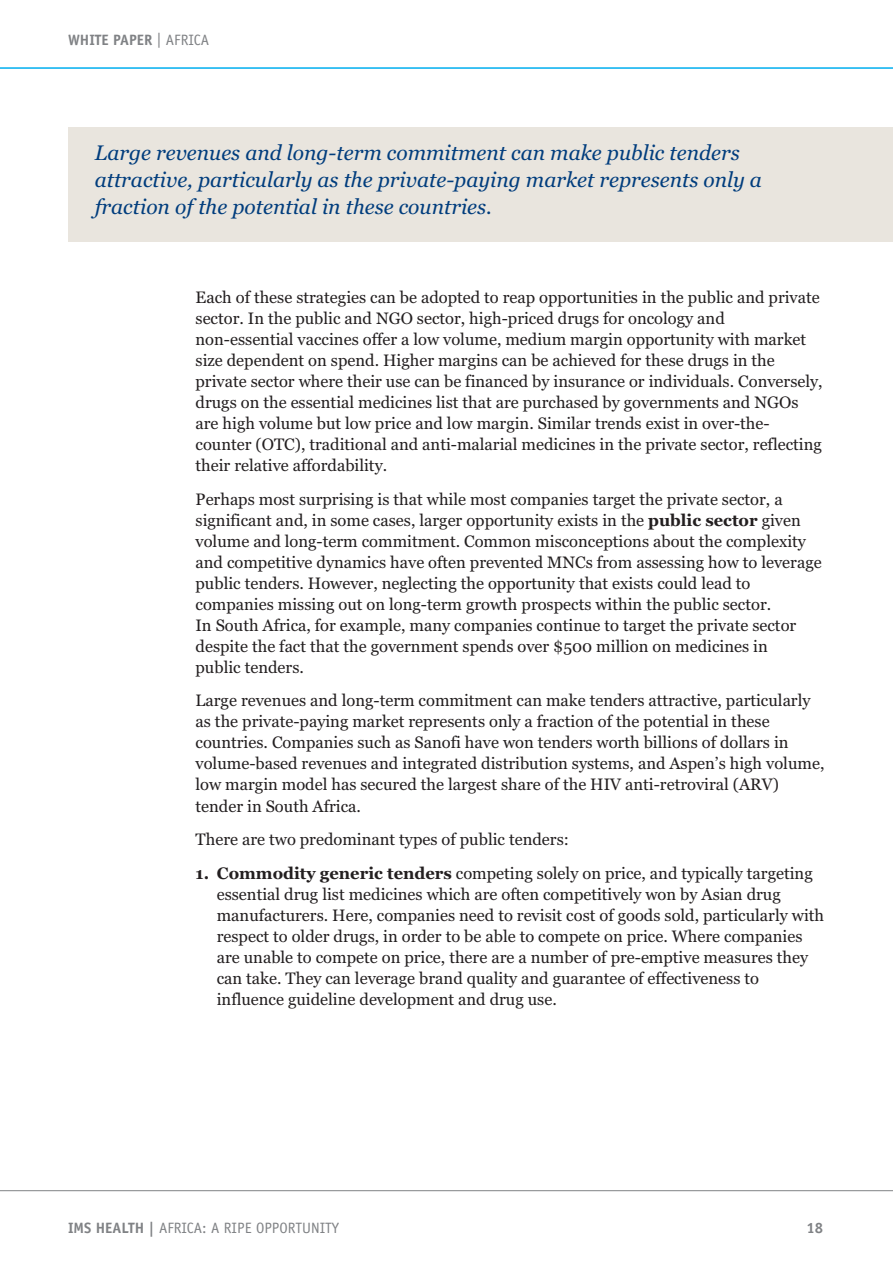
<style>
.page{position:relative;width:893px;height:1263px;background:#fff}
.page>*{position:absolute;margin:0;border:0;box-sizing:border-box;transform-origin:0 0}
.t1{font:italic 21px/27px "Georgia";color:#013d7d}
.t2{font:16.5px/21px "Georgia";color:#231f20}
.t3{font:15px "Officina Sans Std";color:#808285}
.t4{font:700 15px "Officina Sans Std";color:#808285}
.s1{font-weight:400}
.s2{font-weight:700}
</style>
<div class="page">
<hr style="left:0;top:1190px;width:893px;height:1px;background:#808285">
<hr style="left:0;top:67px;width:893px;height:2px;background:#00aeef">
<div style="left:68px;top:128px;width:825px;height:114px;background:#e9e5de"></div>
<p class="t4" style="left:68px;top:35px;width:142px">WHITE PAPER <span class="s1">| AFRICA</span></p>
<p class="t1" style="left:95px;top:139px;width:669px">Large revenues and long-term commitment can make public tenders attractive, particularly as the private-paying market represents only a fraction of the potential in these countries.</p>
<p class="t2" style="left:196px;top:287px;width:629px">Each of these strategies can be adopted to reap opportunities in the public and private sector. In the public and NGO sector, high-priced drugs for oncology and non-essential vaccines offer a low volume, medium margin opportunity with market size dependent on spend. Higher margins can be achieved for these drugs in the private sector where their use can be financed by insurance or individuals. Conversely, drugs on the essential medicines list that are purchased by governments and NGOs are high volume but low price and low margin. Similar trends exist in over-the&shy;counter (OTC), traditional and anti-malarial medicines in the private sector, reflecting their relative affordability.</p>
<p class="t2" style="left:196px;top:488px;width:628px">Perhaps most surprising is that while most companies target the private sector, a significant and, in some cases, larger opportunity exists in the <span class="s2">public sector</span> given volume and long-term commitment. Common misconceptions about the complexity and competitive dynamics have often prevented MNCs from assessing how to leverage public tenders. However, neglecting the opportunity that exists could lead to companies missing out on long-term growth prospects within the public sector.<br>In South Africa, for example, many companies continue to target the private sector despite the fact that the government spends over $500 million on medicines in<br>public tenders.</p>
<p class="t2" style="left:196px;top:690px;width:630px">Large revenues and long-term commitment can make tenders attractive, particularly as the private-paying market represents only a fraction of the potential in these countries. Companies such as Sanofi have won tenders worth billions of dollars in volume-based revenues and integrated distribution systems, and Aspen’s high volume, low margin model has secured the largest share of the HIV anti-retroviral (ARV) tender in South Africa.</p>
<p class="t2" style="left:196px;top:829px;width:375px">There are two predominant types of public tenders:</p>
<p class="t2" style="left:217px;top:863px;width:609px;text-indent:-21px"><span class="s2">1. Commodity generic tenders</span> competing solely on price, and typically targeting essential drug list medicines which are often competitively won by Asian drug manufacturers. Here, companies need to revisit cost of goods sold, particularly with respect to older drugs, in order to be able to compete on price. Where companies are unable to compete on price, there are a number of pre-emptive measures they can take. They can leverage brand quality and guarantee of effectiveness to influence guideline development and drug use.</p>
<p class="t3" style="left:68px;top:1222px;width:273px"><span class="s2">IMS HEALTH |</span> AFRICA: A RIPE OPPORTUNITY</p>
<p class="t4" style="left:806px;top:1222px;width:18px">18</p>
</div>
